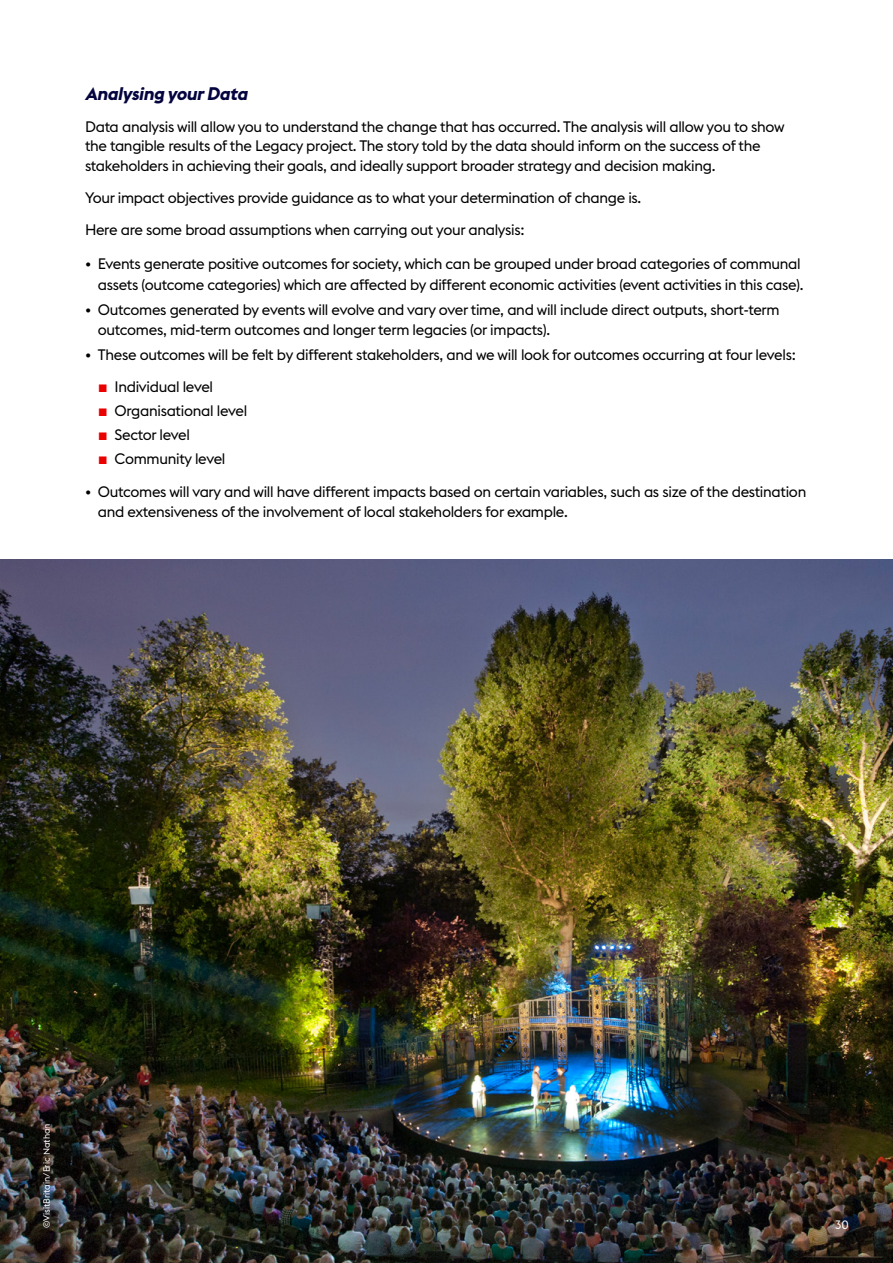
<style>
.page{position:relative;width:893px;height:1263px;background:#fff}
.page>*{position:absolute;margin:0;border:0;box-sizing:border-box;transform-origin:0 0}
.t1{font:italic 700 18px "Euclid Flex B";color:#04043f}
.t2{font:15px/19.5px "Euclid Flex B";letter-spacing:-.02em;color:#000}
.t3{font:12px "Euclid Flex B";color:#fff}
.t4{font:9px "Euclid Flex B";color:#fff}
.s1{color:#eb0000}
</style>
<div class="page">
<img style="left:0;top:559px;width:893px;height:704px">
<p class="t1" style="left:85px;top:83px;width:173px">AnalysingyourData</p>
<p class="t2" style="left:85px;top:117px;width:701px">Data analysis will allow you to understand the change that has occurred. The analysis will allow you to show the tangible results of the Legacy project. The story told by the data should inform on the success of the stakeholders in achieving their goals, and ideally support broader strategy and decision making.</p>
<p class="t2" style="left:85px;top:188px;width:558px">Your impact objectives provide guidance as to what your determination of change is.</p>
<p class="t2" style="left:85px;top:220px;width:441px">Here are some broad assumptions when carrying out your analysis:</p>
<p class="t2" style="left:85px;top:253px;width:720px;line-height:21px;text-align:right">• Events generate positive outcomes for society, which can be grouped under broad categories of communal assets (outcome categories) which are affected by different economic activities (event activities in this case).</p>
<p class="t2" style="left:98px;top:300px;width:683px;text-indent:-13px">• Outcomes generated by events will evolve and vary over time, and will include direct outputs, short-term outcomes, mid-term outcomes and longer term legacies (or impacts).</p>
<p class="t2" style="left:85px;top:345px;width:712px">• These outcomes will be felt by different stakeholders, and we will look for outcomes occurring at four levels:</p>
<p class="t2" style="left:98px;top:377px;width:117px"><span class="s1">■</span> Individual level</p>
<p class="t2" style="left:98px;top:401px;width:151px"><span class="s1">■</span> Organisational level</p>
<p class="t2" style="left:98px;top:425px;width:94px"><span class="s1">■</span> Sector level</p>
<p class="t2" style="left:98px;top:449px;width:129px"><span class="s1">■</span> Community level</p>
<p class="t2" style="left:98px;top:482px;width:710px;text-indent:-13px">• Outcomes will vary and will have different impacts based on certain variables, such as size of the destination and extensiveness of the involvement of local stakeholders for example.</p>
<p class="t4" style="left:41px;top:1228px;width:106px;rotate:-90deg">©VisitBritain/Eric Nathan</p>
<p class="t3" style="left:835px;top:1218px;width:15px">30</p>
</div>
